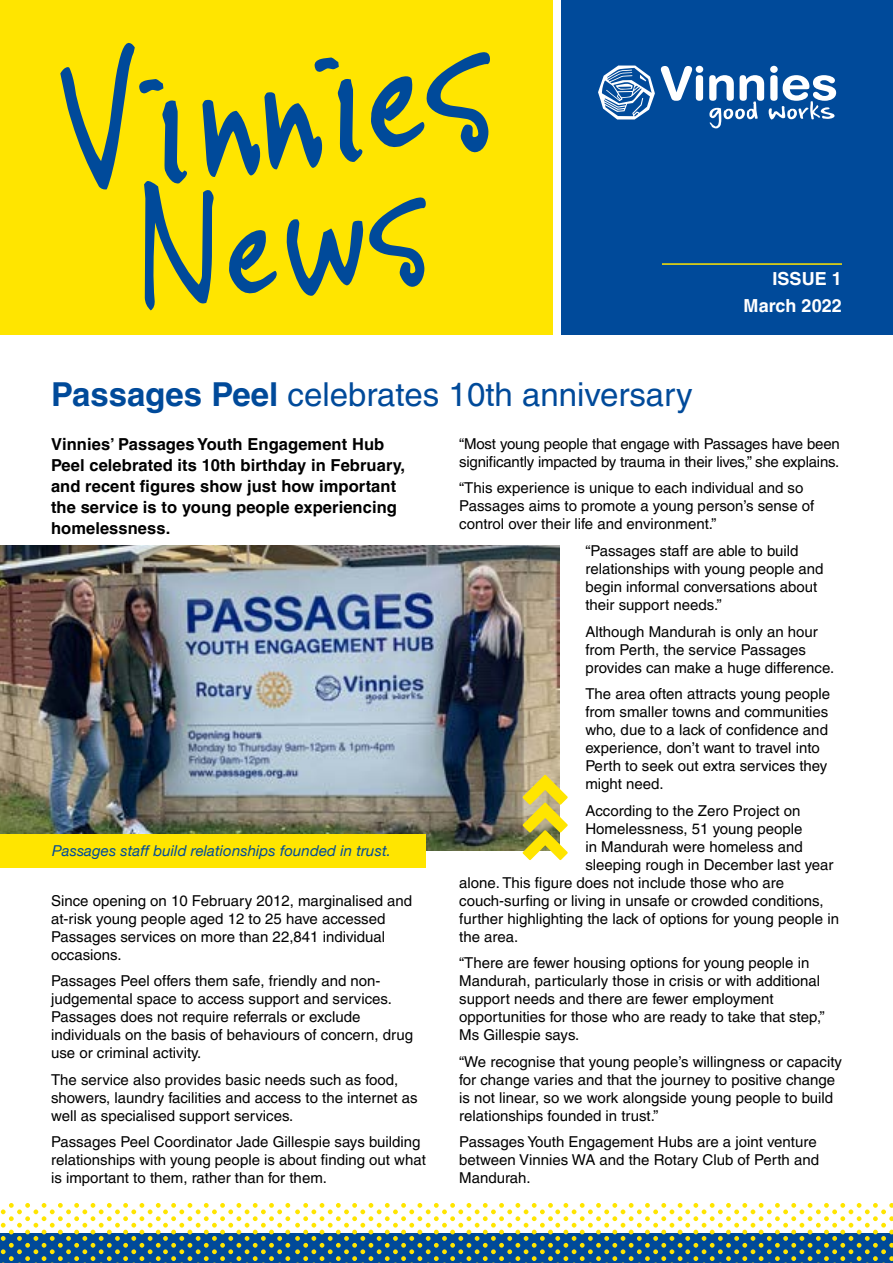
<style>
.page{position:relative;width:893px;height:1263px;background:#fff}
.page>*{position:absolute;margin:0;border:0;box-sizing:border-box;transform-origin:0 0}
.t1{font:33px "Helvetica LT Pro";color:#004a9a}
.t2{font:700 18px/26.5px "Helvetica LT Pro";letter-spacing:.005em;color:#fff;text-align:right}
.t3{font:700 16.5px/21px "Helvetica LT Pro";letter-spacing:.005em;color:#000}
.t4{font:15px/18px "Helvetica LT Pro";color:#000}
.t5{font:italic 15px "Helvetica Neue";letter-spacing:.005em;color:#004a9a}
.s1{font-weight:700}
</style>
<div class="page">
<img style="left:0;top:545px;width:559px;height:305px">
<svg style="left:523px;top:775px;width:45px;height:85px"></svg>
<div style="left:0;top:0;width:553px;height:335px;background:#ffe500"></div>
<div style="left:561px;top:0;width:332px;height:335px;background:#004a9a"></div>
<svg style="left:661px;top:66px;width:42px;height:35px"></svg>
<svg style="left:709px;top:66px;width:127px;height:62px"></svg>
<svg style="left:598px;top:66px;width:57px;height:53px"></svg>
<hr style="left:662px;top:263px;width:180px;height:2px;background:#ffe500">
<svg style="left:60px;top:42px;width:430px;height:148px"></svg>
<svg style="left:144px;top:181px;width:282px;height:129px"></svg>
<svg style="left:1px;top:1203px;width:892px;height:60px"></svg>
<div style="left:0;top:834px;width:425px;height:33px;background:#ffe500"></div>
<h1 class="t1" style="left:51px;top:376px;width:643px"><span class="s1">Passages Peel</span> celebrates 10th anniversary</h1>
<p class="t2" style="left:744px;top:266px;width:100px">ISSUE 1<br>March 2022</p>
<p class="t3" style="left:51px;top:434px;width:356px">Vinnies’ Passages Youth Engagement Hub Peel celebrated its 10th birthday in February, and recent figures show just how important the service is to young people experiencing homelessness.</p>
<p class="t5" style="left:52px;top:842px;width:340px">Passages staff build relationships founded in trust.</p>
<p class="t4" style="left:51px;top:891px;width:363px">Since opening on 10 February 2012, marginalised and at-risk young people aged 12 to 25 have accessed Passages services on more than 22,841 individual occasions.</p>
<p class="t4" style="left:51px;top:972px;width:364px">Passages Peel offers them safe, friendly and non&shy;judgemental space to access support and services.<br>Passages does not require referrals or exclude individuals on the basis of behaviours of concern, drug use or criminal activity.</p>
<p class="t4" style="left:51px;top:1070px;width:368px">The service also provides basic needs such as food, showers, laundry facilities and access to the internet as well as specialised support services.</p>
<p class="t4" style="left:51px;top:1133px;width:376px">Passages Peel Coordinator Jade Gillespie says building relationships with young people is about finding out what is important to them, rather than for them.</p>
<p class="t4" style="left:459px;top:434px;width:382px">“Most young people that engage with Passages have been significantly impacted by trauma in their lives,” she explains.</p>
<p class="t4" style="left:459px;top:479px;width:357px">“This experience is unique to each individual and so<br>Passages aims to promote a young person’s sense of control over their life and environment.”</p>
<p class="t4" style="left:585px;top:542px;width:240px">“Passages staff are able to build relationships with young people and begin informal conversations about their support needs.”</p>
<p class="t4" style="left:585px;top:622px;width:250px">Although Mandurah is only an hour from Perth, the service Passages provides can make a huge difference.</p>
<p class="t4" style="left:585px;top:685px;width:246px">The area often attracts young people from smaller towns and communities who, due to a lack of confidence and experience, don’t want to travel into<br>Perth to seek out extra services they might need.</p>
<p class="t4" style="left:585px;top:801px;width:217px">According to the Zero Project on</p>
<p class="t4" style="left:585px;top:819px;width:219px">Homelessness, 51 young people</p>
<p class="t4" style="left:585px;top:837px;width:219px">in Mandurah were homeless and</p>
<p class="t4" style="left:585px;top:855px;width:250px">sleeping rough in December last year</p>
<p class="t4" style="left:459px;top:873px;width:326px">alone. This figure does not include those who are</p>
<p class="t4" style="left:459px;top:891px;width:366px">couch-surfing or living in unsafe or crowded conditions,</p>
<p class="t4" style="left:459px;top:909px;width:381px">further highlighting the lack of options for young people in</p>
<p class="t4" style="left:459px;top:927px;width:61px">the area.</p>
<p class="t4" style="left:459px;top:954px;width:367px">“There are fewer housing options for young people in Mandurah, particularly those in crisis or with additional support needs and there are fewer employment opportunities for those who are ready to take that step,” Ms Gillespie says.</p>
<p class="t4" style="left:459px;top:1052px;width:384px">“We recognise that young people’s willingness or capacity for change varies and that the journey to positive change is not linear, so we work alongside young people to build relationships founded in trust.”</p>
<p class="t4" style="left:459px;top:1133px;width:361px">Passages Youth Engagement Hubs are a joint venture between Vinnies WA and the Rotary Club of Perth and<br>Mandurah.</p>
</div>
